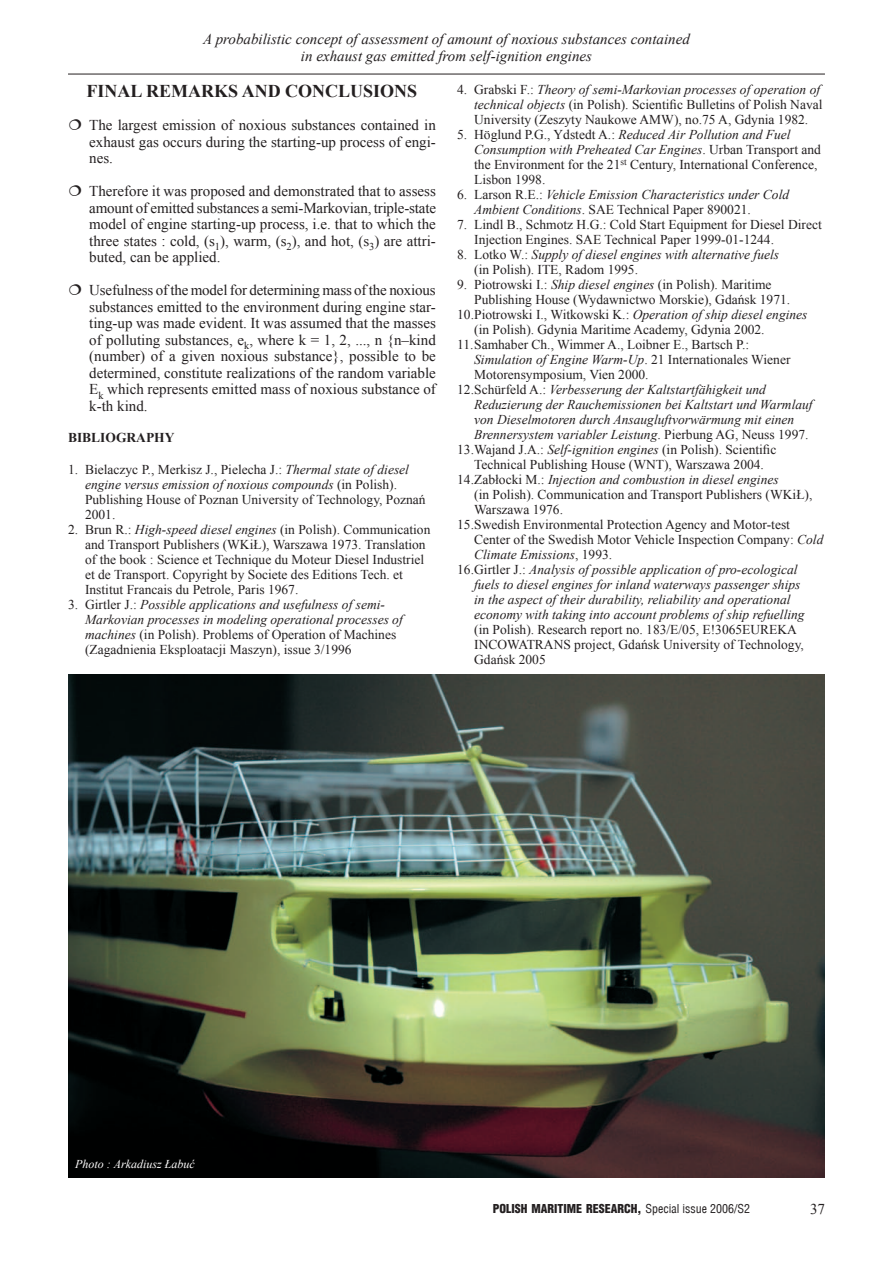
<style>
.page{position:relative;width:893px;height:1263px;background:#fff}
.page>*{position:absolute;margin:0;border:0;box-sizing:border-box;transform-origin:0 0}
.t1{font:700 18px "Times New Roman";color:#231f20}
.t2{font:15px/16.5px "Times New Roman";color:#231f20;text-align:justify}
.t3{font:italic 15px/16.5px "Times New Roman";color:#231f20;text-align:center}
.t4{font:13.5px/15px "Times New Roman";color:#231f20}
.t5{font:italic 13.5px/15px "Times New Roman";color:#231f20}
.t6{font:700 13.5px "Times New Roman";color:#231f20}
.t7{font:900 12px "Switzerland Cond";color:#231f20}
.t8{font:italic 12px "Times New Roman";color:#fff}
.s1{font-style:italic}
.s2{font-style:normal}
.s3{font-family:"Switzerland Condensed";font-weight:400}
</style>
<div class="page">
<hr style="left:68px;top:74px;width:757px;height:1px;background:#231f20">
<img style="left:68px;top:675px;width:757px;height:503px">
<p class="t3" style="left:203px;top:31px;width:488px">A probabilistic concept of assessment of amount of noxious substances contained in exhaust gas emitted from self-ignition engines</p>
<h1 class="t1" style="left:87px;top:79px;width:332px">FINAL REMARKS AND CONCLUSIONS</h1>
<p class="t2" style="left:89px;top:117px;width:348px">The largest emission of noxious substances contained in exhaust gas occurs during the starting-up process of engi&shy;nes.</p>
<p class="t2" style="left:89px;top:183px;width:348px">Therefore it was proposed and demonstrated that to assess amount of emitted substances a semi-Markovian, triple-state model of engine starting-up process, i.e. that to which the three states : cold, (s<sub>1</sub>), warm, (s<sub>2</sub>), and hot, (s<sub>3</sub>) are attri&shy;buted, can be applied.</p>
<p class="t2" style="left:89px;top:282px;width:348px">Usefulness of the model for determining mass of the noxious substances emitted to the environment during engine star&shy;ting-up was made evident. It was assumed that the masses of polluting substances, e<sub>k</sub>, where k = 1, 2, ..., n {n–kind (number) of a given noxious substance}, possible to be determined, constitute realizations of the random variable E<sub>k</sub> which represents emitted mass of noxious substance of k-th kind.</p>
<p class="t6" style="left:68px;top:428px;width:108px">BIBLIOGRAPHY</p>
<p class="t4" style="left:85px;top:462px;width:342px;text-indent:-17px">1. Bielaczyc P., Merkisz J., Pielecha J.: <span class="s1">Thermal state of diesel engine versus emission of noxious compounds</span> (in Polish).<br>Publishing House of Poznan University of Technology, Poznań 2001.</p>
<p class="t4" style="left:85px;top:522px;width:347px;text-indent:-17px">2. Brun R.: <span class="s1">High-speed diesel engines</span> (in Polish). Communication and Transport Publishers (WKiŁ), Warszawa 1973. Translation of the book : Science et Technique du Moteur Diesel Industriel et de Transport. Copyright by Societe des Editions Tech. et Institut Francais du Petrole, Paris 1967.</p>
<p class="t5" style="left:85px;top:596px;width:319px;text-indent:-17px"><span class="s2">3. Girtler J.:</span> Possible applications and usefulness of semi-Markovian processes in modeling operational processes of machines <span class="s2">(in Polish). Problems of Operation of Machines (Zagadnienia Eksploatacji Maszyn), issue 3/1996</span></p>
<p class="t4" style="left:474px;top:82px;width:350px;text-indent:-17px">4. Grabski F.: <span class="s1">Theory of semi-Markovian processes of operation of technical objects</span> (in Polish). Scientific Bulletins of Polish Naval<br>University (Zeszyty Naukowe AMW), no.75 A, Gdynia 1982.</p>
<p class="t4" style="left:474px;top:127px;width:348px;text-indent:-17px">5. Höglund P.G., Ydstedt A.: <span class="s1">Reduced Air Pollution and Fuel Consumption with Preheated Car Engines</span>. Urban Transport and the Environment for the 21<sup>st</sup> Century, International Conference, Lisbon 1998.</p>
<p class="t5" style="left:474px;top:187px;width:316px;text-indent:-17px"><span class="s2">6. Larson R.E.:</span> Vehicle Emission Characteristics under Cold<br>Ambient Conditions<span class="s2">. SAE Technical Paper 890021.</span></p>
<p class="t4" style="left:474px;top:217px;width:349px;text-indent:-17px">7. Lindl B., Schmotz H.G.: Cold Start Equipment for Diesel Direct<br>Injection Engines. SAE Technical Paper 1999-01-1244.</p>
<p class="t5" style="left:474px;top:247px;width:306px;text-indent:-17px"><span class="s2">8. Lotko W.:</span> Supply of diesel engines with alternative fuels <span class="s2">(in Polish). ITE, Radom 1995.</span></p>
<p class="t4" style="left:474px;top:277px;width:318px;text-indent:-17px">9. Piotrowski I.: <span class="s1">Ship diesel engines</span> (in Polish). Maritime<br>Publishing House (Wydawnictwo Morskie), Gdańsk 1971.</p>
<p class="t4" style="left:474px;top:307px;width:335px;text-indent:-17px">10. Piotrowski I., Witkowski K.: <span class="s1">Operation of ship diesel engines </span>(in Polish). Gdynia Maritime Academy, Gdynia 2002.</p>
<p class="t4" style="left:474px;top:337px;width:318px;text-indent:-17px">11. Samhaber Ch., Wimmer A., Loibner E., Bartsch P.:<br><span class="s1">Simulation of Engine Warm-Up</span>. 21 Internationales Wiener<br>Motorensymposium, Vien 2000.</p>
<p class="t5" style="left:474px;top:382px;width:340px;text-indent:-17px"><span class="s2">12. Schürfeld A.:</span> Verbesserung der Kaltstartfähigkeit und Reduzierung der Rauchemissionen bei Kaltstart und Warmlauf von Dieselmotoren durch Ansaugluftvorwärmung mit einen Brennersystem variabler Leistung<span class="s2">. Pierbung AG, Neuss 1997.</span></p>
<p class="t4" style="left:457px;top:442px;width:321px;text-align:center">13. Wajand J.A.: <span class="s1">Self-ignition engines</span> (in Polish). Scientific<br>Technical Publishing House (WNT), Warszawa 2004.</p>
<p class="t4" style="left:474px;top:472px;width:340px;text-indent:-17px">14. Zabłocki M.: <span class="s1">Injection and combustion in diesel engines<br></span>(in Polish). Communication and Transport Publishers (WKiŁ),<br>Warszawa 1976.</p>
<p class="t4" style="left:474px;top:517px;width:351px;text-indent:-17px">15. Swedish Environmental Protection Agency and Motor-test<br>Center of the Swedish Motor Vehicle Inspection Company: <span class="s1">Cold<br>Climate Emissions</span>, 1993.</p>
<p class="t5" style="left:474px;top:562px;width:332px;text-indent:-17px"><span class="s2">16. Girtler J.:</span> Analysis of possible application of pro-ecological fuels to diesel engines for inland waterways passenger ships in the aspect of their durability, reliability and operational economy with taking into account problems of ship refuelling</p>
<p class="t4" style="left:474px;top:622px;width:331px">(in Polish). Research report no. 183/E/05, E!3065EUREKA<br>INCOWATRANS project, Gdańsk University of Technology,<br>Gdańsk 2005</p>
<p class="t8" style="left:75px;top:1155px;width:121px">Photo : Arkadiusz Łabuć</p>
<p class="t7" style="left:493px;top:1200px;width:259px">POLISH MARITIME RESEARCH, <span class="s3">Special issue 2006/S2</span></p>
<p class="t2" style="left:810px;top:1201px;width:16px">37</p>
</div>
